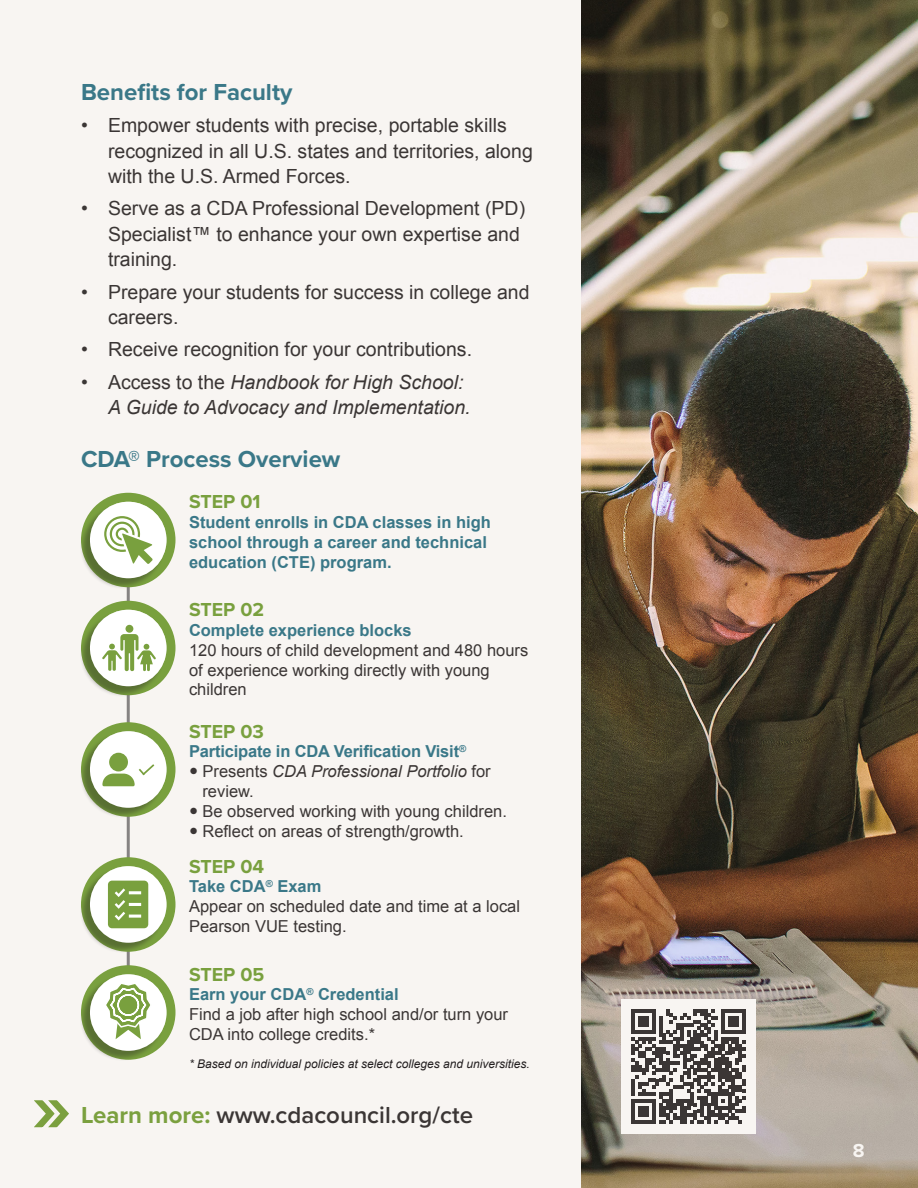
<style>
.page{position:relative;width:918px;height:1188px;background:#fff}
.page>*{position:absolute;margin:0;border:0;box-sizing:border-box;transform-origin:0 0}
.Paragraph_Style_2{font:700 24px "Proxima Nova";color:#3a7888}
.Table_of_Content_level_1{font:600 24px "Proxima Nova";color:#3b3635}
.t1{font:19.5px/25.5px "Arial";color:#3b3635}
.t2{font:italic 19.5px/25.5px "Arial";color:#3b3635}
.SANS_Heading_5_-_24pt__Blue{font:700 19.5px "Proxima Nova";color:#79a03e}
.Paragraph_Style_4_-_Heading_3{font:700 19.5px "Proxima Nova";color:#79a03e}
.t3{font:700 19.5px "Proxima Nova";color:#f8f5f2}
.Body_Text_-_Regular{font:16.5px/19.8px "Arial";color:#3b3635}
.Body_Text_-_Regular-2{font:700 16.5px/19.8px "Arial";color:#3a7888}
.t4{font:italic 16.5px/19.8px "Arial";color:#3b3635}
.t5{font:italic 12px "Arial";color:#231f20}
.s1{font-style:normal}
.s2{font-weight:700;color:#7ba03f}
</style>
<div class="page">
<img style="left:580px;top:0;width:338px;height:1188px">
<div style="left:0;top:0;width:580px;height:1188px;background:#f8f5f2"></div>
<svg style="left:34px;top:1100px;width:35px;height:28px"></svg>
<hr style="left:127px;top:500px;width:3px;height:512px;background:#868382">
<div style="left:81px;top:493px;width:95px;height:94px;background:#79a03e;border-radius:50%"></div>
<div style="left:79px;top:503px;width:86px;height:86px;background:#231f20;opacity:.75"></div>
<div style="left:90px;top:502px;width:77px;height:76px;background:#fff;border-radius:50%"></div>
<svg style="left:104px;top:516px;width:49px;height:48px"></svg>
<div style="left:81px;top:601px;width:95px;height:94px;background:#79a03e;border-radius:50%"></div>
<div style="left:79px;top:611px;width:86px;height:86px;background:#231f20;opacity:.75"></div>
<div style="left:90px;top:610px;width:77px;height:76px;background:#fff;border-radius:50%"></div>
<div style="left:126px;top:625px;width:7px;height:8px;background:#79a03e;border-radius:50%"></div>
<svg style="left:102px;top:634px;width:54px;height:38px"></svg>
<div style="left:81px;top:722px;width:95px;height:95px;background:#79a03e;border-radius:50%"></div>
<div style="left:79px;top:733px;width:86px;height:85px;background:#231f20;opacity:.75"></div>
<div style="left:90px;top:731px;width:77px;height:77px;background:#fff;border-radius:50%"></div>
<div style="left:109px;top:753px;width:19px;height:18px;background:#79a03e;border-radius:50%"></div>
<svg style="left:102px;top:762px;width:53px;height:24px"></svg>
<div style="left:81px;top:857px;width:95px;height:95px;background:#79a03e;border-radius:50%"></div>
<div style="left:79px;top:868px;width:86px;height:85px;background:#231f20;opacity:.75"></div>
<div style="left:90px;top:866px;width:77px;height:77px;background:#fff;border-radius:50%"></div>
<svg style="left:108px;top:881px;width:40px;height:47px"></svg>
<div style="left:81px;top:965px;width:95px;height:95px;background:#79a03e;border-radius:50%"></div>
<div style="left:79px;top:976px;width:86px;height:86px;background:#231f20;opacity:.75"></div>
<div style="left:90px;top:974px;width:77px;height:77px;background:#fff;border-radius:50%"></div>
<svg style="left:103px;top:949px;width:50px;height:113px"></svg>
<div style="left:621px;top:999px;width:135px;height:135px;background:#f8f5f2"></div>
<svg style="left:631px;top:1009px;width:115px;height:115px"></svg>
<p class="Paragraph_Style_2" style="left:81px;top:74px;width:213px">Benefits for Faculty</p>
<p class="t1" style="left:108px;top:113px;width:426px;text-indent:-27px">• Empower students with precise, portable skills recognized in all U.S. states and territories, along with the U.S. Armed Forces.</p>
<p class="t1" style="left:108px;top:196px;width:419px;text-indent:-27px">• Serve as a CDA Professional Development (PD)<br>Specialist™ to enhance your own expertise and training.</p>
<p class="t1" style="left:108px;top:279px;width:423px;text-indent:-27px">• Prepare your students for success in college and careers.</p>
<p class="t1" style="left:81px;top:337px;width:393px">• Receive recognition for your contributions.</p>
<p class="t2" style="left:108px;top:369px;width:364px;text-indent:-27px"><span class="s1">• Access to the</span> Handbook for High School:<br>A Guide to Advocacy and Implementation.</p>
<p class="Paragraph_Style_2" style="left:81px;top:441px;width:261px">CDA® Process Overview</p>
<p class="SANS_Heading_5_-_24pt__Blue" style="left:189px;top:487px;width:73px">STEP 01</p>
<p class="Body_Text_-_Regular-2" style="left:189px;top:513px;width:303px">Student enrolls in CDA classes in high school through a career and technical education (CTE) program.</p>
<p class="Paragraph_Style_4_-_Heading_3" style="left:189px;top:595px;width:77px">STEP 02</p>
<p class="Body_Text_-_Regular-2" style="left:189px;top:621px;width:224px">Complete experience blocks</p>
<p class="Body_Text_-_Regular" style="left:189px;top:640px;width:341px">120 hours of child development and 480 hours of experience working directly with young children</p>
<p class="SANS_Heading_5_-_24pt__Blue" style="left:189px;top:717px;width:76px">STEP 03</p>
<p class="Body_Text_-_Regular-2" style="left:189px;top:742px;width:279px">Participate in CDA Verification Visit<sup>®</sup></p>
<p class="t4" style="left:202px;top:762px;width:290px"><span class="s1">Presents</span> CDA Professional Portfolio <span class="s1">for review.</span></p>
<p class="Body_Text_-_Regular" style="left:202px;top:801px;width:306px">Be observed working with young children.</p>
<p class="Body_Text_-_Regular" style="left:202px;top:821px;width:263px">Reflect on areas of strength/growth.</p>
<p class="SANS_Heading_5_-_24pt__Blue" style="left:189px;top:852px;width:77px">STEP 04</p>
<p class="Body_Text_-_Regular-2" style="left:189px;top:877px;width:134px">Take CDA<sup>®</sup> Exam</p>
<p class="Body_Text_-_Regular" style="left:189px;top:897px;width:333px">Appear on scheduled date and time at a local<br>Pearson VUE testing.</p>
<p class="SANS_Heading_5_-_24pt__Blue" style="left:189px;top:960px;width:77px">STEP 05</p>
<p class="Body_Text_-_Regular-2" style="left:189px;top:985px;width:211px">Earn your CDA<sup>®</sup> Credential</p>
<p class="Body_Text_-_Regular" style="left:189px;top:1005px;width:321px">Find a job after high school and/or turn your<br>CDA into college credits.*</p>
<p class="t5" style="left:189px;top:1057px;width:342px">* Based on individual policies at select colleges and universities.</p>
<p class="Table_of_Content_level_1" style="left:81px;top:1097px;width:394px"><span class="s2">Learn more:</span> www.cdacouncil.org/cte</p>
<p class="t3" style="left:853px;top:1136px;width:13px">8</p>
</div>
